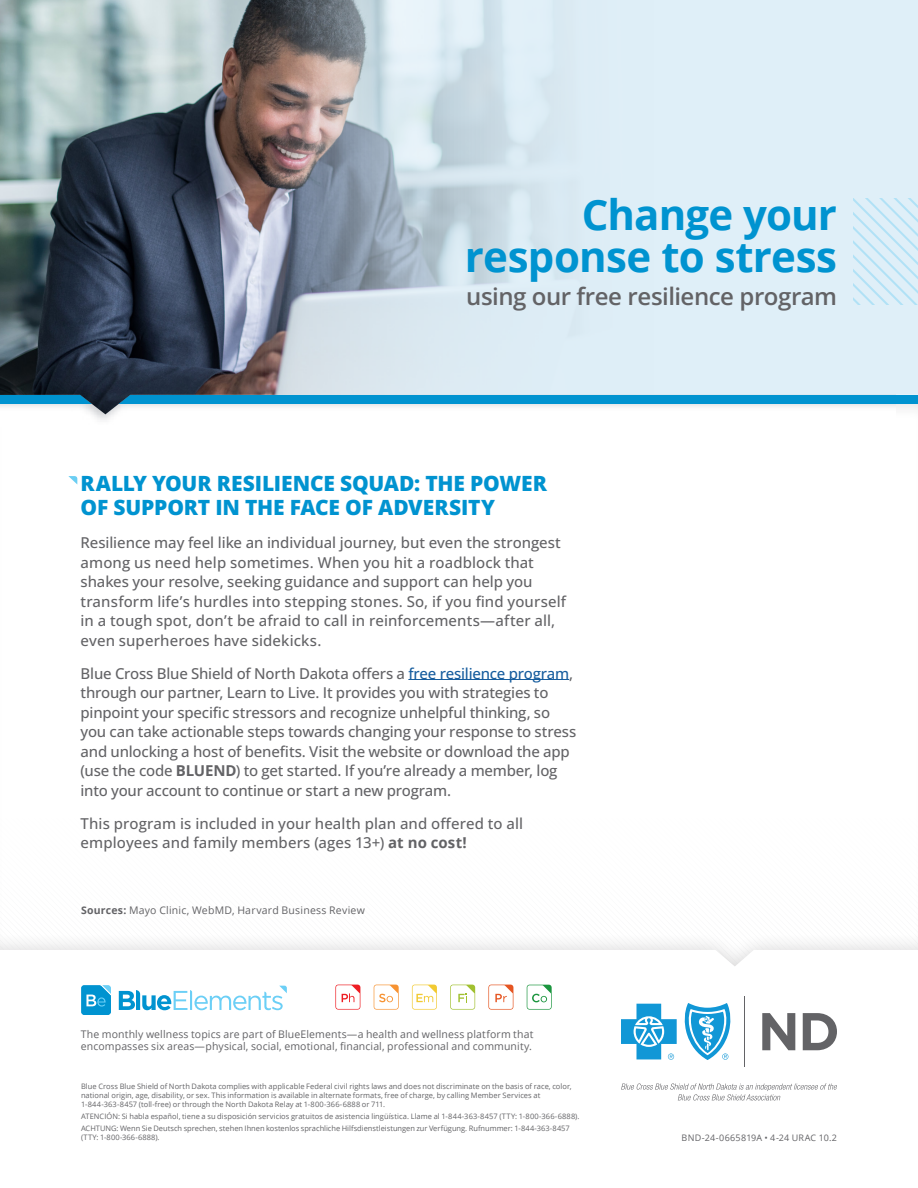
<style>
.page{position:relative;width:918px;height:1188px;background:#fff}
.page>*{position:absolute;margin:0;border:0;box-sizing:border-box;transform-origin:0 0}
.body{font:700 42px/42px "Open Sans";letter-spacing:-.02em;color:#0093d0;text-align:right}
.body-2{font:600 24px "Open Sans";letter-spacing:-.02em;color:#636366}
.Heads{font:800 21px/24px "Open Sans";letter-spacing:-.005em;color:#0093d0}
.Body{font:500 15px/19.5px "Open Sans";letter-spacing:-.005em;color:#636366}
.Sources{font:10.5px/12px "Open Sans";letter-spacing:.01em;color:#636366}
.Body-2{font:9px "Open Sans";letter-spacing:.025em;color:#636366}
.t1{font:7.5px/9px "Open Sans";letter-spacing:.005em;color:#636366}
.s1{color:#175d9e}
.s2{font-weight:700}
</style>
<div class="page">
<img style="left:0;top:0;width:918px;height:414px">
<svg style="left:854px;top:198px;width:64px;height:107px;background:#d5ecf7"></svg>
<svg style="left:119px;top:986px;width:168px;height:24px"></svg>
<svg style="left:81px;top:985px;width:30px;height:30px"></svg>
<svg style="left:412px;top:985px;width:25px;height:25px"></svg>
<svg style="left:527px;top:985px;width:25px;height:25px"></svg>
<svg style="left:450px;top:985px;width:25px;height:25px"></svg>
<svg style="left:335px;top:985px;width:25px;height:25px"></svg>
<svg style="left:488px;top:985px;width:25px;height:25px"></svg>
<svg style="left:374px;top:985px;width:25px;height:25px"></svg>
<hr style="left:408px;top:679px;width:161px;height:1px;background:#175d9e">
<svg style="left:68px;top:476px;width:9px;height:8px"></svg>
<svg style="left:621px;top:1083px;width:216px;height:17px"></svg>
<svg style="left:762px;top:1013px;width:33px;height:37px"></svg>
<svg style="left:803px;top:1013px;width:34px;height:37px"></svg>
<hr style="left:744px;top:996px;width:1px;height:71px;background:#636366">
<svg style="left:621px;top:1004px;width:56px;height:56px"></svg>
<svg style="left:684px;top:1003px;width:47px;height:57px"></svg>
<p class="body" style="left:465px;top:193px;width:374px">Change your response to stress</p>
<p class="body-2" style="left:466px;top:280px;width:372px">using our free resilience program</p>
<p class="Heads" style="left:81px;top:471px;width:468px">RALLY YOUR RESILIENCE SQUAD: THE POWER<br>OF SUPPORT IN THE FACE OF ADVERSITY</p>
<p class="Body" style="left:81px;top:533px;width:487px">Resilience may feel like an individual journey, but even the strongest among us need help sometimes. When you hit a roadblock that shakes your resolve, seeking guidance and support can help you transform life’s hurdles into stepping stones. So, if you find yourself in a tough spot, don’t be afraid to call in reinforcements—after all, even superheroes have sidekicks.</p>
<p class="Body" style="left:81px;top:663px;width:497px">Blue Cross Blue Shield of North Dakota offers a <span class="s1">free resilience program</span>, through our partner, Learn to Live. It provides you with strategies to pinpoint your specific stressors and recognize unhelpful thinking, so you can take actionable steps towards changing your response to stress and unlocking a host of benefits. Visit the website or download the app (use the code <span class="s2">BLUEND</span>) to get started. If you’re already a member, log into your account to continue or start a new program.</p>
<p class="Body" style="left:81px;top:813px;width:444px">This program is included in your health plan and offered to all employees and family members (ages 13+) <span class="s2">at no cost!</span></p>
<p class="Sources" style="left:81px;top:904px;width:285px"><span class="s2">Sources:</span> Mayo Clinic, WebMD, Harvard Business Review</p>
<p class="Sources" style="left:81px;top:1028px;width:454px">The monthly wellness topics are part of BlueElements—a health and wellness platform that encompasses six areas—physical, social, emotional, financial, professional and community.</p>
<p class="t1" style="left:81px;top:1081px;width:492px">Blue Cross Blue Shield of North Dakota complies with applicable Federal civil rights laws and does not discriminate on the basis of race, color, national origin, age, disability, or sex. This information is available in alternate formats, free of charge, by calling Member Services at<br>1-844-363-8457 (toll-free) or through the North Dakota Relay at 1-800-366-6888 or 711.</p>
<p class="t1" style="left:81px;top:1112px;width:500px">ATENCIÓN: Si habla español, tiene a su disposición servicios gratuitos de asistencia lingüística. Llame al 1-844-363-8457 (TTY: 1-800-366-6888).</p>
<p class="t1" style="left:81px;top:1124px;width:490px">ACHTUNG: Wenn Sie Deutsch sprechen, stehen Ihnen kostenlos sprachliche Hilfsdienstleistungen zur Verfügung. Rufnummer: 1-844-363-8457 (TTY: 1-800-366-6888).</p>
<p class="Body-2" style="left:682px;top:1131px;width:157px">BND-24-0665819A • 4-24 URAC 10.2</p>
</div>
